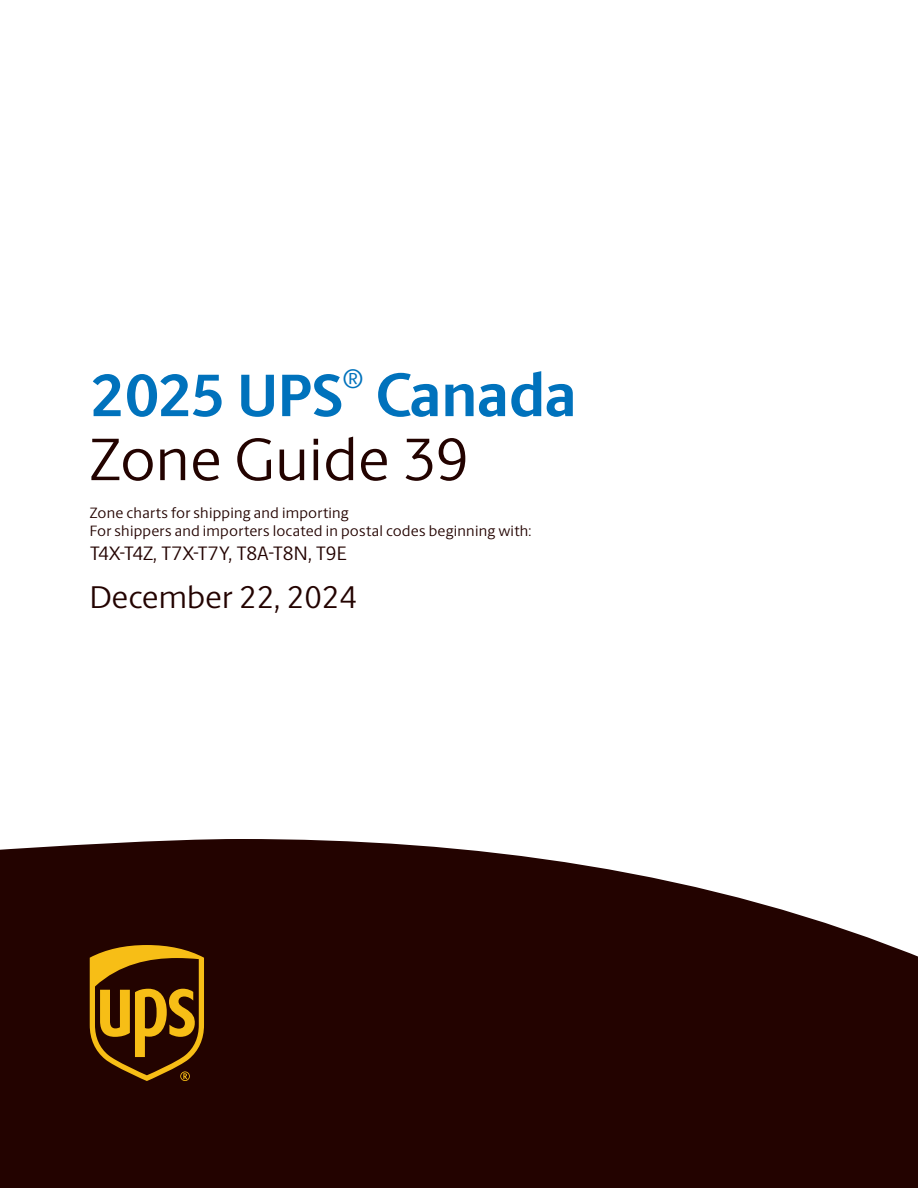
<style>
.page{position:relative;width:918px;height:1188px;background:#fff}
.page>*{position:absolute;margin:0;border:0;box-sizing:border-box;transform-origin:0 0}
.t1{font:700 61.65px "UPS Berlingske Sans";letter-spacing:-.01em;color:#0072bc}
.t2{font:60px "UPS Berlingske Sans";color:#230300}
.t3{font:700 60px "UPS Berlingske Sans";letter-spacing:-.01em;color:#0072bc}
.t4{font:31.5px "UPS Berlingske Sans";color:#230300}
.t5{font:27px "UPS Berlingske Sans";color:#0072bc}
.t6{font:19.5px "UPS Berlingske Sans";color:#230300}
.t7{font:15px/18px "UPS Berlingske Sans";letter-spacing:.01em;color:#230300}
</style>
<div class="page">
<svg style="left:0;top:839px;width:918px;height:349px;background:#351815"></svg>
<svg style="left:90px;top:945px;width:114px;height:136px;background:#794f08"></svg>
<h2 class="t3" style="left:90px;top:351px;width:255px">2025 UPS</h2>
<h3 class="t5" style="left:343px;top:360px;width:23px">®</h3>
<h1 class="t1" style="left:376px;top:349px;width:203px">Canada</h1>
<h2 class="t2" style="left:90px;top:418px;width:381px">Zone Guide 39</h2>
<p class="t7" style="left:90px;top:504px;width:443px">Zone charts for shipping and importing<br>For shippers and importers located in postal codes beginning with:</p>
<h3 class="t6" style="left:90px;top:539px;width:258px">T4X-T4Z, T7X-T7Y, T8A-T8N, T9E</h3>
<h3 class="t4" style="left:90px;top:575px;width:269px">December 22, 2024</h3>
</div>
